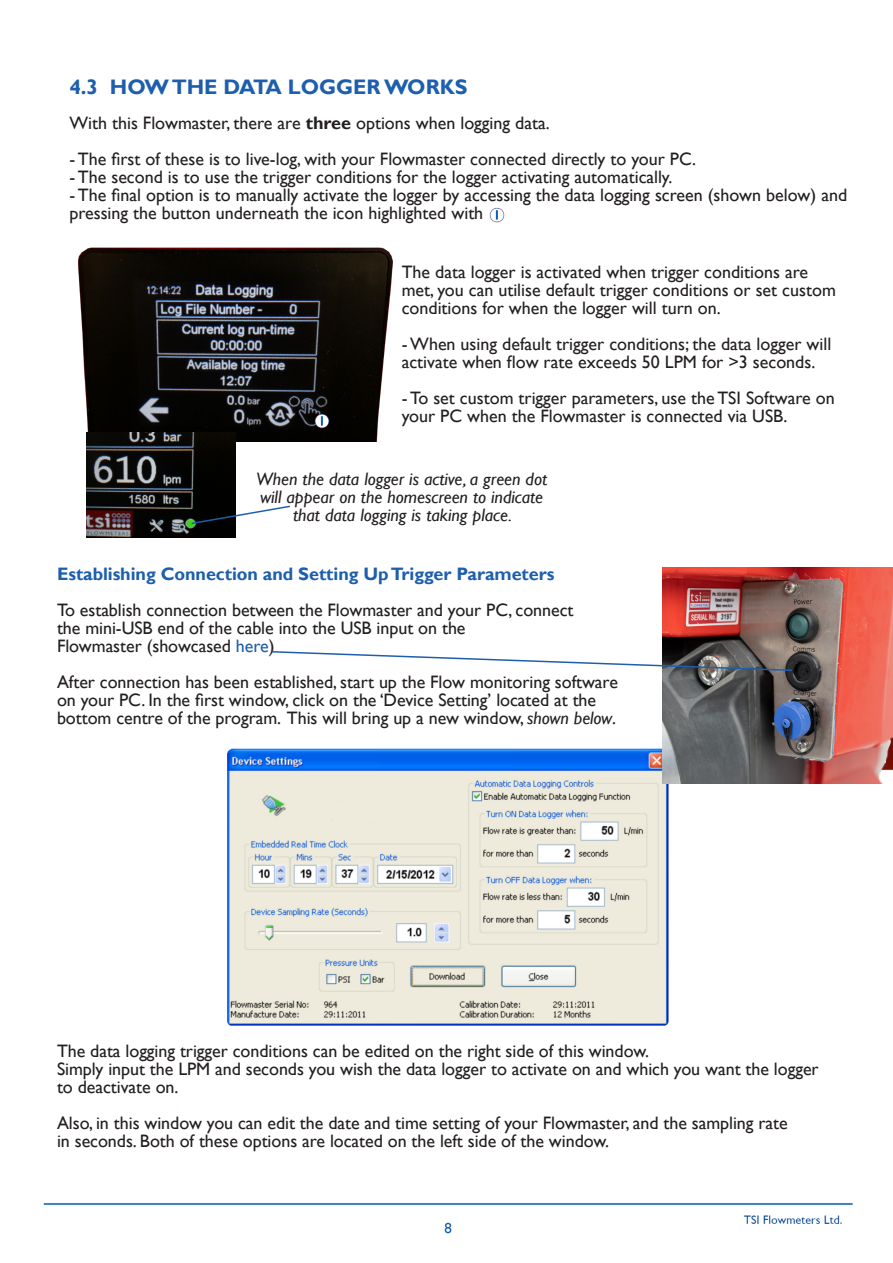
<style>
.page{position:relative;width:893px;height:1263px;background:#fff}
.page>*{position:absolute;margin:0;border:0;box-sizing:border-box;transform-origin:0 0}
.t1{font:700 21px "Gill Sans";color:#1d5fad}
.t2{font:18px/18px "Gill Sans";letter-spacing:-.005em;color:#231f20}
.t3{font:italic 18px/18px "Gill Sans";color:#231f20;text-align:center}
.t4{font:700 18px "Gill Sans";letter-spacing:-.005em;color:#1d5fad}
.s1{font-weight:700}
.s2{color:#1d5fad}
.s3{font-style:italic}
</style>
<div class="page">
<img style="left:43px;top:748px;width:810px;height:486px">
<img style="left:662px;top:568px;width:231px;height:216px">
<img style="left:78px;top:247px;width:315px;height:194px">
<img style="left:86px;top:432px;width:150px;height:105px">
<svg style="left:190px;top:505px;width:100px;height:20px"></svg>
<img style="left:312px;top:411px;width:21px;height:21px">
<img style="left:489px;top:207px;width:16px;height:16px">
<svg style="left:271px;top:650px;width:523px;height:22px"></svg>
<p class="t1" style="left:69px;top:75px;width:400px">4.3 HOW THE DATA LOGGER WORKS</p>
<p class="t2" style="left:69px;top:115px;width:482px">With this Flowmaster, there are <span class="s1">three</span> options when logging data.</p>
<p class="t2" style="left:69px;top:151px;width:628px">- The first of these is to live-log, with your Flowmaster connected directly to your PC.</p>
<p class="t2" style="left:69px;top:169px;width:604px">- The second is to use the trigger conditions for the logger activating automatically.</p>
<p class="t2" style="left:69px;top:187px;width:779px">- The final option is to manually activate the logger by accessing the data logging screen (shown below) and pressing the button underneath the icon highlighted with</p>
<p class="t2" style="left:402px;top:263px;width:436px">The data logger is activated when trigger conditions are met, you can utilise default trigger conditions or set custom conditions for when the logger will turn on.</p>
<p class="t2" style="left:402px;top:335px;width:431px">- When using default trigger conditions; the data logger will activate when flow rate exceeds 50 LPM for &gt;3 seconds.</p>
<p class="t2" style="left:402px;top:389px;width:434px">- To set custom trigger parameters, use the TSI Software on your PC when the Flowmaster is connected via USB.</p>
<p class="t3" style="left:256px;top:471px;width:292px">When the data logger is active, a green dot will appear on the homescreen to indicate that data logging is taking place.</p>
<p class="t4" style="left:57px;top:563px;width:499px">Establishing Connection and Setting Up Trigger Parameters</p>
<p class="t2" style="left:57px;top:601px;width:518px">To establish connection between the Flowmaster and your PC, connect</p>
<p class="t2" style="left:57px;top:619px;width:410px">the mini-USB end of the cable into the USB input on the</p>
<p class="t2" style="left:57px;top:637px;width:219px">Flowmaster (showcased <span class="s2">here</span>)</p>
<p class="t2" style="left:57px;top:673px;width:562px">After connection has been established, start up the Flow monitoring software</p>
<p class="t2" style="left:57px;top:691px;width:541px">on your PC. In the first window, click on the ‘Device Setting’ located at the</p>
<p class="t2" style="left:57px;top:709px;width:561px">bottom centre of the program. This will bring up a new window, <span class="s3">shown below</span>.</p>
<p class="t2" style="left:57px;top:1042px;width:594px">The data logging trigger conditions can be edited on the right side of this window.</p>
<p class="t2" style="left:57px;top:1060px;width:763px">Simply input the LPM and seconds you wish the data logger to activate on and which you want the logger</p>
<p class="t2" style="left:57px;top:1078px;width:123px">to deactivate on.</p>
<p class="t2" style="left:57px;top:1114px;width:732px">Also, in this window you can edit the date and time setting of your Flowmaster, and the sampling rate</p>
<p class="t2" style="left:57px;top:1132px;width:554px">in seconds. Both of these options are located on the left side of the window.</p>
</div>
